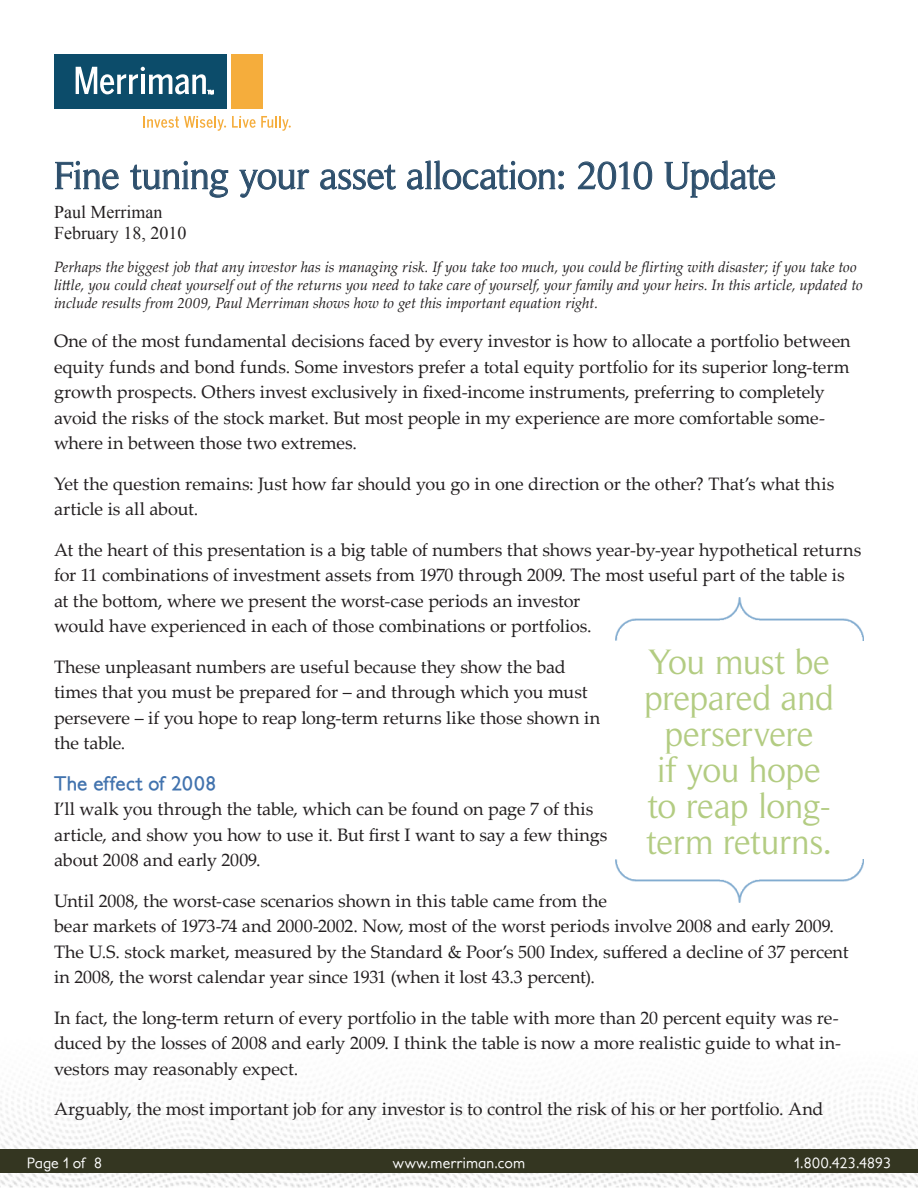
<style>
.page{position:relative;width:918px;height:1188px;background:#fff}
.page>*{position:absolute;margin:0;border:0;box-sizing:border-box;transform-origin:0 0}
.t1{font:39px "Roman Serif";letter-spacing:-.02em;color:#2d4f6c}
.t2{font:36px/36px "Roman Serif";letter-spacing:-.015em;color:#b3cc82;text-align:center}
.t3{font:700 19.5px "Petita";letter-spacing:.025em;color:#4273ae}
.t4{font:18px/25.5px "Palatino Linotype";letter-spacing:-.01em;color:#231f20}
.t5{font:18px "Times New Roman";color:#231f20}
.t6{font:italic 15px/18px "Palatino Linotype";letter-spacing:-.005em;color:#231f20}
.t7{font:500 15px "Petita";letter-spacing:.015em;color:#fff}
</style>
<div class="page">
<img style="left:0;top:1085px;width:918px;height:103px">
<div style="left:0;top:1149px;width:918px;height:24px;background:#343621"></div>
<div style="left:232px;top:54px;width:31px;height:54px;background:#f5ad3c"></div>
<div style="left:54px;top:54px;width:172px;height:54px;background:#0c4c6a"></div>
<svg style="left:76px;top:67px;width:137px;height:27px"></svg>
<svg style="left:143px;top:116px;width:83px;height:15px"></svg>
<svg style="left:232px;top:116px;width:59px;height:15px"></svg>
<svg style="left:55px;top:160px;width:64px;height:30px"></svg>
<svg style="left:130px;top:160px;width:99px;height:38px"></svg>
<svg style="left:239px;top:169px;width:71px;height:29px"></svg>
<svg style="left:320px;top:164px;width:76px;height:26px"></svg>
<svg style="left:407px;top:160px;width:157px;height:30px"></svg>
<svg style="left:577px;top:161px;width:76px;height:29px"></svg>
<svg style="left:664px;top:160px;width:112px;height:38px"></svg>
<img style="left:615px;top:860px;width:249px;height:42px">
<img style="left:615px;top:598px;width:249px;height:42px">
<p class="t1" style="left:54px;top:153px;width:724px">Fine tuning your asset allocation: 2010 Update</p>
<p class="t5" style="left:54px;top:200px;width:110px">Paul Merriman</p>
<p class="t5" style="left:54px;top:221px;width:134px">February 18, 2010</p>
<p class="t6" style="left:54px;top:258px;width:810px">Perhaps the biggest job that any investor has is managing risk. If you take too much, you could be flirting with disaster; if you take too little, you could cheat yourself out of the returns you need to take care of yourself, your family and your heirs. In this article, updated to include results from 2009, Paul Merriman shows how to get this important equation right.</p>
<p class="t4" style="left:54px;top:328px;width:798px">One of the most fundamental decisions faced by every investor is how to allocate a portfolio between equity funds and bond funds. Some investors prefer a total equity portfolio for its superior long-term growth prospects. Others invest exclusively in fixed-income instruments, preferring to completely avoid the risks of the stock market. But most people in my experience are more comfortable some&shy;where in between those two extremes.</p>
<p class="t4" style="left:54px;top:470px;width:782px">Yet the question remains: Just how far should you go in one direction or the other? That’s what this article is all about.</p>
<p class="t4" style="left:54px;top:536px;width:809px">At the heart of this presentation is a big table of numbers that shows year-by-year hypothetical returns for 11 combinations of investment assets from 1970 through 2009. The most useful part of the table is at the bottom, where we present the worst-case periods an investor<br>would have experienced in each of those combinations or portfolios.</p>
<p class="t4" style="left:54px;top:653px;width:548px">These unpleasant numbers are useful because they show the bad times that you must be prepared for – and through which you must persevere – if you hope to reap long-term returns like those shown in the table.</p>
<p class="t3" style="left:54px;top:771px;width:164px">The effect of 2008</p>
<p class="t4" style="left:54px;top:796px;width:555px">I’ll walk you through the table, which can be found on page 7 of this article, and show you how to use it. But first I want to say a few things about 2008 and early 2009.</p>
<p class="t4" style="left:54px;top:887px;width:796px">Until 2008, the worst-case scenarios shown in this table came from the<br>bear markets of 1973-74 and 2000-2002. Now, most of the worst periods involve 2008 and early 2009.<br>The U.S. stock market, measured by the Standard &amp; Poor’s 500 Index, suffered a decline of 37 percent in 2008, the worst calendar year since 1931 (when it lost 43.3 percent).</p>
<p class="t4" style="left:54px;top:1004px;width:789px">In fact, the long-term return of every portfolio in the table with more than 20 percent equity was re&shy;duced by the losses of 2008 and early 2009. I think the table is now a more realistic guide to what in&shy;vestors may reasonably expect.</p>
<p class="t4" style="left:54px;top:1096px;width:771px">Arguably, the most important job for any investor is to control the risk of his or her portfolio. And</p>
<p class="t2" style="left:644px;top:644px;width:191px">You must be prepared and perservere<br>if you hope to reap long&shy;term returns.</p>
<p class="t7" style="left:27px;top:1154px;width:77px">Page 1 of 8</p>
<p class="t7" style="left:393px;top:1154px;width:134px">www.merriman.com</p>
<p class="t7" style="left:794px;top:1154px;width:98px">1.800.423.4893</p>
</div>
